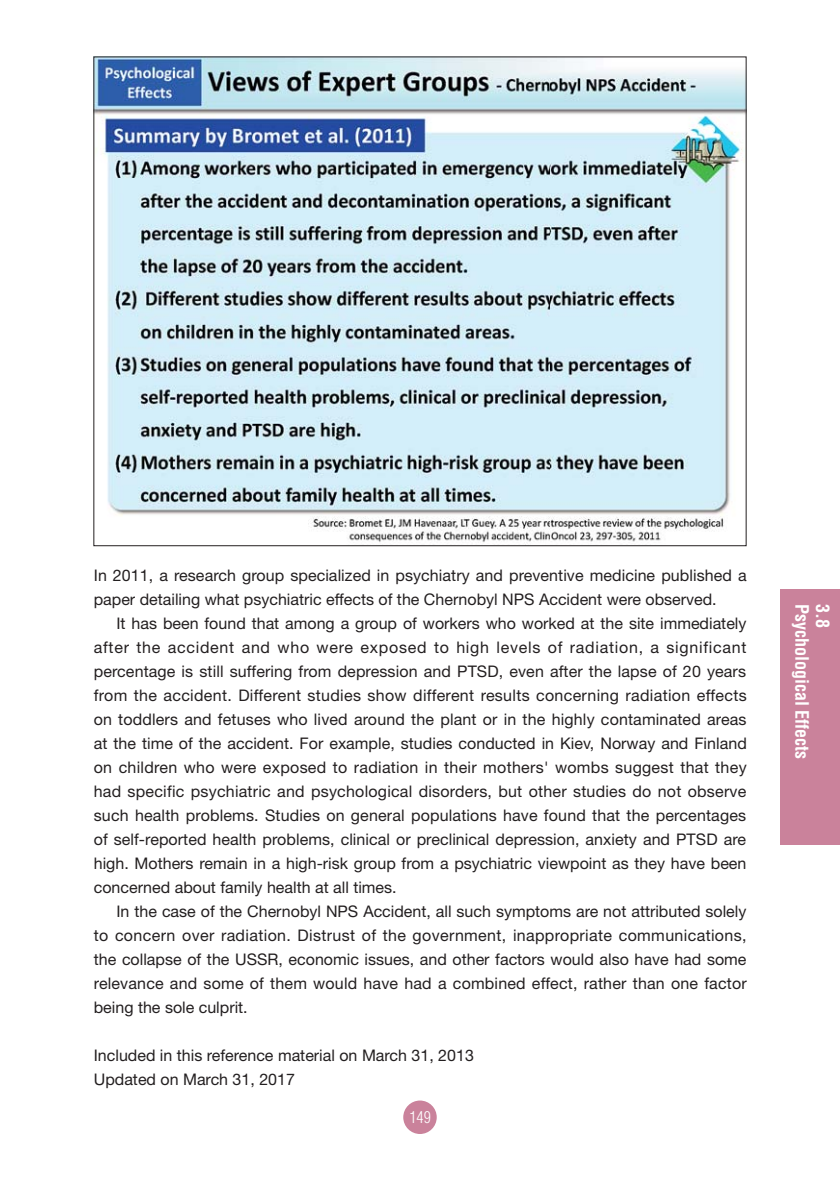
<style>
.page{position:relative;width:840px;height:1191px;background:#fff}
.page>*{position:absolute;margin:0;border:0;box-sizing:border-box;transform-origin:0 0}
.t1{font:700 condensed 18px "Helvetica";color:#fff}
.t2{font:16px/24px "Helvetica Neue";color:#231f20}
.t3{font:300 condensed 16px "Helvetica";color:#fff}
</style>
<div class="page">
<div style="left:403px;top:1100px;width:33px;height:34px;background:#ca829b;border-radius:50%"></div>
<div style="left:780px;top:590px;width:59px;height:255px;background:#ca829b"></div>
<img style="left:96px;top:59px;width:648px;height:483px">
<p class="t2" style="left:94px;top:565px;width:654px">In 2011, a research group specialized in psychiatry and preventive medicine published a paper detailing what psychiatric effects of the Chernobyl NPS Accident were observed.</p>
<p class="t2" style="left:94px;top:613px;width:654px;text-align:justify;text-indent:23px">It has been found that among a group of workers who worked at the site immediately after the accident and who were exposed to high levels of radiation, a significant percentage is still suffering from depression and PTSD, even after the lapse of 20 years from the accident. Different studies show different results concerning radiation effects on toddlers and fetuses who lived around the plant or in the highly contaminated areas at the time of the accident. For example, studies conducted in Kiev, Norway and Finland on children who were exposed to radiation in their mothers' wombs suggest that they had specific psychiatric and psychological disorders, but other studies do not observe such health problems. Studies on general populations have found that the percentages of self-reported health problems, clinical or preclinical depression, anxiety and PTSD are high. Mothers remain in a high-risk group from a psychiatric viewpoint as they have been concerned about family health at all times.</p>
<p class="t2" style="left:94px;top:901px;width:654px;text-align:justify;text-indent:23px">In the case of the Chernobyl NPS Accident, all such symptoms are not attributed solely to concern over radiation. Distrust of the government, inappropriate communications, the collapse of the USSR, economic issues, and other factors would also have had some relevance and some of them would have had a combined effect, rather than one factor being the sole culprit.</p>
<p class="t2" style="left:94px;top:1045px;width:381px">Included in this reference material on March 31, 2013<br>Updated on March 31, 2017</p>
<p class="t3" style="left:409px;top:1110px;width:23px">149</p>
<p class="t1" style="left:808px;top:604px;width:157px;rotate:90deg">Psychological Effects</p>
<p class="t1" style="left:829px;top:604px;width:25px;rotate:90deg">3.8</p>
</div>
